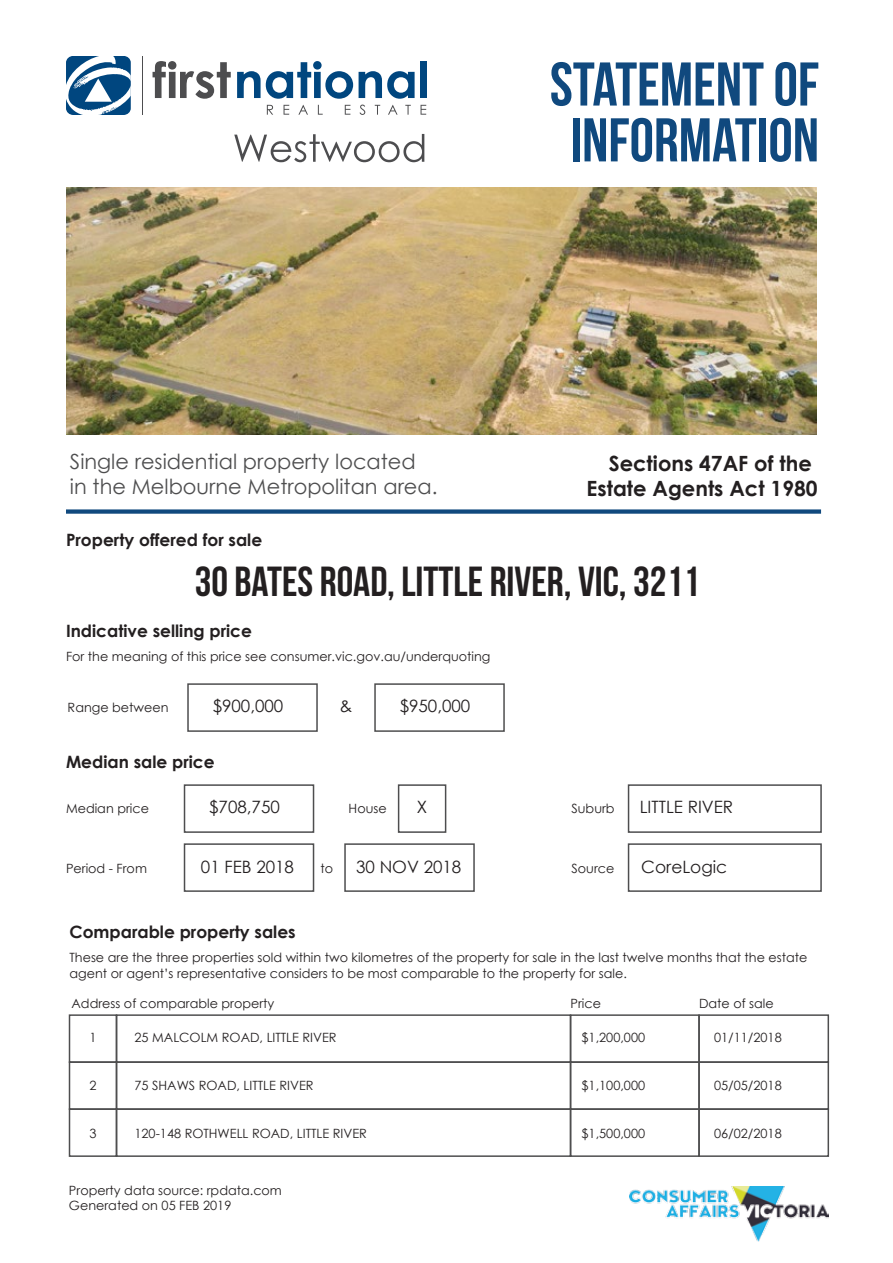
<style>
.page{position:relative;width:893px;height:1263px;background:#fff}
.page>*{position:absolute;margin:0;border:0;box-sizing:border-box;transform-origin:0 0}
.t1{font:700 61.5px/55.8px "Bebas Neue";color:#10497e;text-align:center}
.t2{font:42px "Bebas Neue";color:#231f20}
.t3{font:700 21px/25.2px "Century Gothic";color:#231f20;text-align:right}
.t4{font:20.85px/25px "Century Gothic";color:#4e4e4f}
.t5{font:700 16.95px "Century Gothic";color:#231f20}
.t6{font:16.95px "Century Gothic";color:#231f20}
.t7{font:12.75px/15.3px "Century Gothic";color:#231f20}
</style>
<div class="page">
<div style="left:66px;top:509px;width:755px;height:5px;background:#10497e"></div>
<img style="left:629px;top:1187px;width:200px;height:55px">
<div style="left:184px;top:784px;width:130px;height:49px;border:2px solid #4e4e4f"></div>
<div style="left:628px;top:784px;width:194px;height:49px;border:2px solid #4e4e4f"></div>
<div style="left:184px;top:843px;width:130px;height:49px;border:2px solid #4e4e4f"></div>
<div style="left:344px;top:843px;width:131px;height:49px;border:2px solid #4e4e4f"></div>
<div style="left:628px;top:843px;width:194px;height:49px;border:2px solid #4e4e4f"></div>
<img style="left:66px;top:187px;width:750px;height:247px">
<div style="left:187px;top:683px;width:131px;height:49px;border:2px solid #4e4e4f"></div>
<div style="left:374px;top:683px;width:131px;height:49px;border:2px solid #4e4e4f"></div>
<div style="left:69px;top:1014px;width:48px;height:49px;border:2px solid #4e4e4f"></div>
<div style="left:69px;top:1061px;width:48px;height:49px;border:2px solid #4e4e4f"></div>
<div style="left:69px;top:1108px;width:48px;height:49px;border:2px solid #4e4e4f"></div>
<div style="left:116px;top:1014px;width:455px;height:49px;border:2px solid #4e4e4f"></div>
<div style="left:116px;top:1061px;width:455px;height:49px;border:2px solid #4e4e4f"></div>
<div style="left:116px;top:1108px;width:455px;height:49px;border:2px solid #4e4e4f"></div>
<div style="left:570px;top:1014px;width:130px;height:49px;border:2px solid #4e4e4f"></div>
<div style="left:570px;top:1061px;width:130px;height:49px;border:2px solid #4e4e4f"></div>
<div style="left:570px;top:1108px;width:130px;height:49px;border:2px solid #4e4e4f"></div>
<div style="left:698px;top:1014px;width:131px;height:49px;border:2px solid #4e4e4f"></div>
<div style="left:698px;top:1061px;width:131px;height:49px;border:2px solid #4e4e4f"></div>
<div style="left:698px;top:1108px;width:131px;height:49px;border:2px solid #4e4e4f"></div>
<div style="left:398px;top:784px;width:48px;height:49px;border:2px solid #4e4e4f"></div>
<svg style="left:267px;top:105px;width:6px;height:10px"></svg>
<svg style="left:284px;top:105px;width:5px;height:10px"></svg>
<svg style="left:298px;top:105px;width:10px;height:10px"></svg>
<svg style="left:318px;top:105px;width:5px;height:10px"></svg>
<svg style="left:345px;top:105px;width:5px;height:10px"></svg>
<svg style="left:359px;top:105px;width:6px;height:10px"></svg>
<svg style="left:375px;top:105px;width:5px;height:10px"></svg>
<svg style="left:388px;top:105px;width:10px;height:10px"></svg>
<svg style="left:405px;top:105px;width:6px;height:10px"></svg>
<svg style="left:421px;top:105px;width:5px;height:10px"></svg>
<svg style="left:153px;top:61px;width:78px;height:38px"></svg>
<svg style="left:237px;top:61px;width:116px;height:38px"></svg>
<svg style="left:359px;top:71px;width:56px;height:28px"></svg>
<div style="left:421px;top:62px;width:6px;height:36px;background:#00467f"></div>
<hr style="left:142px;top:56px;width:1px;height:59px;background:#4d4d4f">
<svg style="left:66px;top:56px;width:65px;height:59px"></svg>
<svg style="left:234px;top:134px;width:190px;height:28px"></svg>
<h1 class="t1" style="left:550px;top:56px;width:271px">STATEMENT OF<br>INFORMATION</h1>
<h3 class="t4" style="left:70px;top:448px;width:369px">Single residential property located in the Melbourne Metropolitan area.</h3>
<h3 class="t3" style="left:587px;top:450px;width:233px">Sections 47AF of the<br>Estate Agents Act 1980</h3>
<h3 class="t5" style="left:66px;top:527px;width:198px">Property offered for sale</h3>
<h2 class="t2" style="left:195px;top:558px;width:506px">30 BATES ROAD, LITTLE RIVER, VIC, 3211</h2>
<h3 class="t5" style="left:66px;top:617px;width:188px">Indicative selling price</h3>
<p class="t7" style="left:66px;top:648px;width:426px">For the meaning of this price see consumer.vic.gov.au/underquoting</p>
<p class="t7" style="left:68px;top:700px;width:102px">Range between</p>
<h3 class="t6" style="left:213px;top:694px;width:72px">$900,000</h3>
<h3 class="t6" style="left:339px;top:694px;width:14px">&amp;</h3>
<h3 class="t6" style="left:400px;top:694px;width:72px">$950,000</h3>
<h3 class="t5" style="left:66px;top:749px;width:150px">Median sale price</h3>
<p class="t7" style="left:66px;top:801px;width:84px">Median price</p>
<h3 class="t6" style="left:209px;top:795px;width:72px">$708,750</h3>
<p class="t7" style="left:572px;top:801px;width:45px">Suburb</p>
<p class="t7" style="left:349px;top:801px;width:40px">House</p>
<h3 class="t6" style="left:417px;top:795px;width:12px">X</h3>
<h3 class="t6" style="left:640px;top:795px;width:95px">LITTLE RIVER</h3>
<h3 class="t6" style="left:201px;top:855px;width:95px">01 FEB 2018</h3>
<h3 class="t6" style="left:356px;top:855px;width:107px">30 NOV 2018</h3>
<h3 class="t6" style="left:641px;top:855px;width:87px">CoreLogic</h3>
<p class="t7" style="left:66px;top:861px;width:82px">Period - From</p>
<p class="t7" style="left:321px;top:861px;width:14px">to</p>
<p class="t7" style="left:572px;top:861px;width:44px">Source</p>
<h3 class="t5" style="left:70px;top:919px;width:228px">Comparable property sales</h3>
<p class="t7" style="left:70px;top:950px;width:739px">These are the three properties sold within two kilometres of the property for sale in the last twelve months that the estate agent or agent’s representative considers to be most comparable to the property for sale.</p>
<p class="t7" style="left:72px;top:996px;width:204px">Address of comparable property</p>
<p class="t7" style="left:571px;top:996px;width:32px">Price</p>
<p class="t7" style="left:699px;top:996px;width:76px">Date of sale</p>
<p class="t7" style="left:89px;top:1029px;width:9px">1</p>
<p class="t7" style="left:134px;top:1029px;width:204px">25 MALCOLM ROAD, LITTLE RIVER</p>
<p class="t7" style="left:581px;top:1029px;width:65px">$1,200,000</p>
<p class="t7" style="left:714px;top:1029px;width:69px">01/11/2018</p>
<p class="t7" style="left:134px;top:1077px;width:181px">75 SHAWS ROAD, LITTLE RIVER</p>
<p class="t7" style="left:581px;top:1077px;width:65px">$1,100,000</p>
<p class="t7" style="left:714px;top:1077px;width:69px">05/05/2018</p>
<p class="t7" style="left:89px;top:1077px;width:9px">2</p>
<p class="t7" style="left:89px;top:1125px;width:9px">3</p>
<p class="t7" style="left:134px;top:1125px;width:234px">120-148 ROTHWELL ROAD, LITTLE RIVER</p>
<p class="t7" style="left:581px;top:1125px;width:65px">$1,500,000</p>
<p class="t7" style="left:714px;top:1125px;width:69px">06/02/2018</p>
<p class="t7" style="left:69px;top:1182px;width:214px">Property data source: rpdata.com<br>Generated on 05 FEB 2019</p>
</div>
